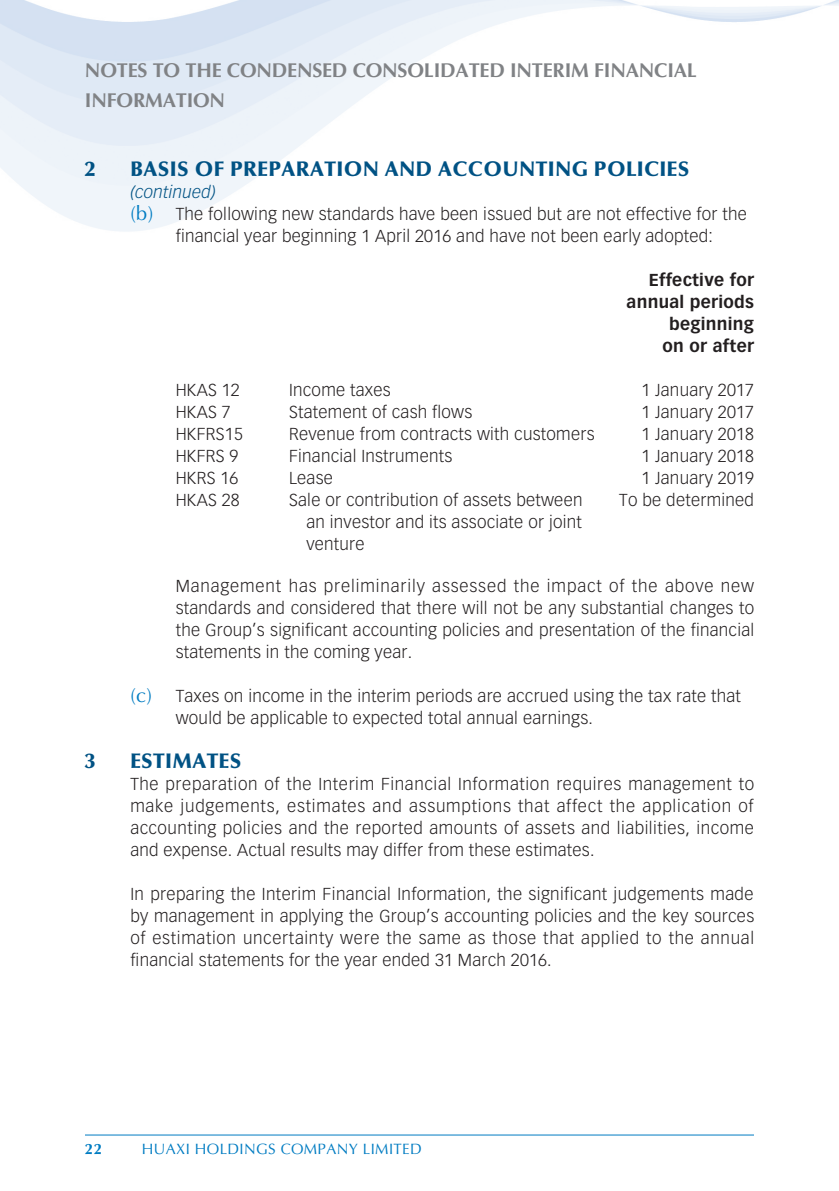
<style>
.page{position:relative;width:839px;height:1191px;background:#fff}
.page>*{position:absolute;margin:0;border:0;box-sizing:border-box;transform-origin:0 0}
._01_H1{font:900 21px "Optima LT Std";letter-spacing:.015em;color:#005284}
.t1{font:700 20px/30px "Optima LT Std";letter-spacing:-.01em;color:#808285}
._00_txt{font:300 17px/22px "Vectora LT Std";letter-spacing:.015em;color:#231f20;text-align:justify}
._02_H2{font:300 17px/22px "Vectora LT Std";letter-spacing:.015em;color:#231f20}
._00_txt-2{font:700 17px/22px "Vectora LT Std";letter-spacing:.02em;color:#231f20;text-align:right}
._01_H1-2{font:italic 300 17px "Vectora LT Std";letter-spacing:.015em;color:#005284}
.t2{font:15px "Optima LT Std";letter-spacing:.025em;color:#007cc2}
.t3{font:700 15px "Optima LT Std";color:#007cc2}
.s1{font-family:"Optima LT Std";font-weight:400;font-size:20px;color:#007cc2}
</style>
<div class="page">
<hr style="left:85px;top:1134px;width:669px;height:1px;background:#007cc2">
<p class="t1" style="left:85px;top:56px;width:613px">NOTES TO THE CONDENSED CONSOLIDATED INTERIM FINANCIAL<br>INFORMATION</p>
<p class="_01_H1" style="left:85px;top:157px;width:12px">2</p>
<p class="_01_H1" style="left:130px;top:157px;width:561px">BASIS OF PREPARATION AND ACCOUNTING POLICIES</p>
<p class="_01_H1-2" style="left:130px;top:182px;width:87px">(continued)</p>
<p class="_02_H2" style="left:176px;top:203px;width:573px;text-indent:-45px"><span class="s1">(b)</span> The following new standards have been issued but are not effective for the financial year beginning 1 April 2016 and have not been early adopted:</p>
<p class="_00_txt-2" style="left:627px;top:269px;width:129px">Effective for annual periods beginning</p>
<p class="_00_txt-2" style="left:662px;top:335px;width:93px">on or after</p>
<p class="_00_txt" style="left:176px;top:379px;width:66px">HKAS 12</p>
<p class="_00_txt" style="left:289px;top:379px;width:103px">Income taxes</p>
<p class="_00_txt" style="left:641px;top:379px;width:114px">1 January 2017</p>
<p class="_00_txt" style="left:176px;top:401px;width:56px">HKAS 7</p>
<p class="_00_txt" style="left:289px;top:401px;width:185px">Statement of cash flows</p>
<p class="_00_txt" style="left:641px;top:401px;width:114px">1 January 2017</p>
<p class="_00_txt" style="left:176px;top:423px;width:69px">HKFRS15</p>
<p class="_00_txt" style="left:289px;top:423px;width:307px">Revenue from contracts with customers</p>
<p class="_00_txt" style="left:641px;top:423px;width:114px">1 January 2018</p>
<p class="_00_txt" style="left:176px;top:445px;width:64px">HKFRS 9</p>
<p class="_00_txt" style="left:289px;top:445px;width:165px">Financial Instruments</p>
<p class="_00_txt" style="left:641px;top:445px;width:114px">1 January 2018</p>
<p class="_00_txt" style="left:176px;top:467px;width:64px">HKRS 16</p>
<p class="_00_txt" style="left:289px;top:467px;width:45px">Lease</p>
<p class="_00_txt" style="left:641px;top:467px;width:114px">1 January 2019</p>
<p class="_00_txt" style="left:176px;top:489px;width:66px">HKAS 28</p>
<p class="_00_txt" style="left:289px;top:489px;width:295px">Sale or contribution of assets between</p>
<p class="_00_txt" style="left:306px;top:511px;width:277px">an investor and its associate or joint</p>
<p class="_00_txt" style="left:306px;top:533px;width:60px">venture</p>
<p class="_00_txt" style="left:619px;top:489px;width:136px">To be determined</p>
<p class="_00_txt" style="left:176px;top:574px;width:580px">Management has preliminarily assessed the impact of the above new standards and considered that there will not be any substantial changes to the Group’s significant accounting policies and presentation of the financial statements in the coming year.</p>
<p class="_02_H2" style="left:176px;top:684px;width:567px;text-indent:-45px"><span class="s1">(c)</span> Taxes on income in the interim periods are accrued using the tax rate that would be applicable to expected total annual earnings.</p>
<p class="_01_H1" style="left:85px;top:748px;width:12px">3</p>
<p class="_01_H1" style="left:130px;top:748px;width:113px">ESTIMATES</p>
<p class="_00_txt" style="left:130px;top:772px;width:625px">The preparation of the Interim Financial Information requires management to make judgements, estimates and assumptions that affect the application of accounting policies and the reported amounts of assets and liabilities, income and expense. Actual results may differ from these estimates.</p>
<p class="_00_txt" style="left:130px;top:882px;width:625px">In preparing the Interim Financial Information, the significant judgements made by management in applying the Group’s accounting policies and the key sources of estimation uncertainty were the same as those that applied to the annual financial statements for the year ended 31 March 2016.</p>
<p class="t3" style="left:85px;top:1140px;width:19px">22</p>
<p class="t2" style="left:142px;top:1140px;width:282px">HUAXI HOLDINGS COMPANY LIMITED</p>
</div>
